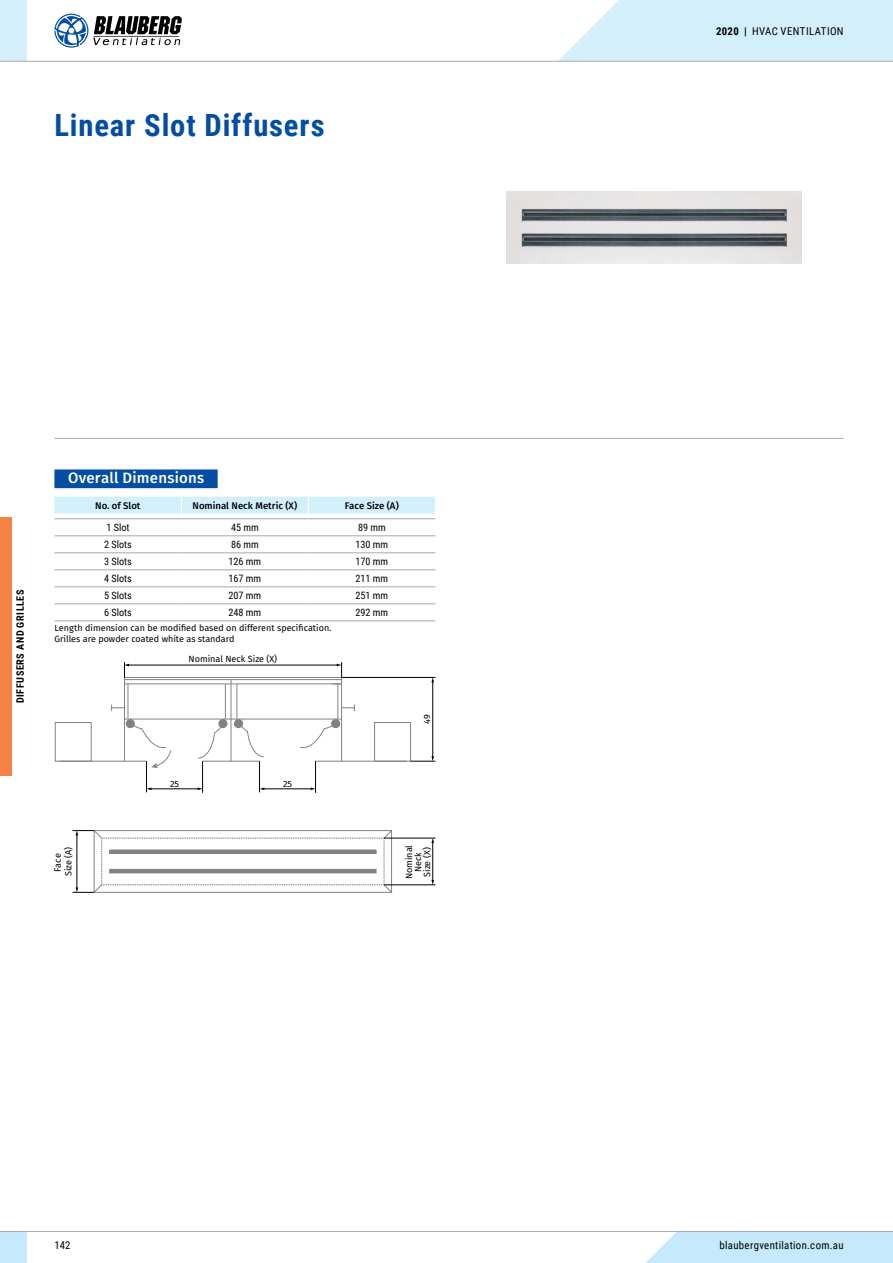
<style>
.page{position:relative;width:893px;height:1263px;background:#fff}
.page>*{position:absolute;margin:0;border:0;box-sizing:border-box;transform-origin:0 0}
.t1{font:700 30.6px "Roboto Condensed";letter-spacing:.03em;color:#034ea2}
.t2{font:500 15px "Fira Sans";letter-spacing:.015em;color:#fff}
.t3{font:10.8px "Roboto Condensed";letter-spacing:.035em;color:#000}
.t4{font:10.2px "Roboto Condensed";color:#000}
.t5{font:700 10.2px "Roboto Condensed";letter-spacing:.055em;color:#000}
.t6{font:500 9.6px "Fira Sans";color:#000}
.t7{font:9px/9.1px "Fira Sans";color:#000;text-align:center}
.s1{font-weight:700}
</style>
<div class="page">
<div style="left:0;top:517px;width:12px;height:259px;background:#f58145"></div>
<hr style="left:54px;top:438px;width:790px;height:1px;background:#a7a9ac">
<img style="left:507px;top:191px;width:295px;height:73px">
<div style="left:54px;top:469px;width:164px;height:19px;background:#034ea2"></div>
<hr style="left:54px;top:621px;width:127px;height:1px;background:#a7a9ac">
<hr style="left:181px;top:621px;width:127px;height:1px;background:#a7a9ac">
<hr style="left:308px;top:621px;width:127px;height:1px;background:#a7a9ac">
<svg style="left:54px;top:497px;width:382px;height:124px"></svg>
<hr style="left:60px;top:761px;width:86px;height:1px;background:#808285">
<hr style="left:203px;top:761px;width:56px;height:1px;background:#808285">
<svg style="left:111px;top:704px;width:13px;height:7px"></svg>
<hr style="left:316px;top:761px;width:90px;height:1px;background:#808285">
<svg style="left:342px;top:704px;width:13px;height:7px"></svg>
<hr style="left:231px;top:680px;width:1px;height:81px;background:#808285">
<hr style="left:124px;top:719px;width:218px;height:1px;background:#808285">
<hr style="left:124px;top:683px;width:218px;height:1px;background:#808285">
<div style="left:124px;top:677px;width:218px;height:84px;border:1px solid #808285"></div>
<hr style="left:124px;top:679px;width:218px;height:1px;background:#808285">
<div style="left:218px;top:719px;width:10px;height:9px;background:#808285;border-radius:50%"></div>
<div style="left:234px;top:719px;width:9px;height:9px;background:#808285;border-radius:50%"></div>
<svg style="left:198px;top:724px;width:26px;height:35px"></svg>
<svg style="left:240px;top:723px;width:24px;height:35px"></svg>
<div style="left:126px;top:719px;width:9px;height:9px;background:#808285;border-radius:50%"></div>
<div style="left:331px;top:719px;width:9px;height:9px;background:#808285;border-radius:50%"></div>
<svg style="left:300px;top:724px;width:34px;height:24px"></svg>
<svg style="left:131px;top:724px;width:41px;height:44px"></svg>
<div style="left:55px;top:722px;width:37px;height:39px;border:1px solid #808285"></div>
<div style="left:374px;top:722px;width:37px;height:39px;border:1px solid #808285"></div>
<hr style="left:128px;top:684px;width:1px;height:35px;background:#808285">
<hr style="left:337px;top:684px;width:1px;height:35px;background:#808285">
<hr style="left:237px;top:684px;width:1px;height:35px;background:#808285">
<hr style="left:225px;top:684px;width:1px;height:35px;background:#808285">
<hr style="left:128px;top:665px;width:210px;height:1px;background:#000">
<svg style="left:124px;top:662px;width:5px;height:15px"></svg>
<svg style="left:337px;top:662px;width:5px;height:15px"></svg>
<hr style="left:342px;top:677px;width:93px;height:1px;background:#000">
<hr style="left:432px;top:681px;width:1px;height:76px;background:#000">
<svg style="left:431px;top:677px;width:3px;height:5px"></svg>
<svg style="left:411px;top:756px;width:24px;height:6px"></svg>
<hr style="left:150px;top:788px;width:49px;height:1px;background:#000">
<hr style="left:146px;top:761px;width:1px;height:31px;background:#000">
<hr style="left:202px;top:761px;width:1px;height:32px;background:#000">
<hr style="left:263px;top:788px;width:49px;height:1px;background:#000">
<hr style="left:259px;top:761px;width:1px;height:31px;background:#000">
<hr style="left:315px;top:761px;width:1px;height:32px;background:#000">
<svg style="left:73px;top:830px;width:320px;height:63px"></svg>
<hr style="left:384px;top:838px;width:51px;height:1px;background:#000">
<hr style="left:384px;top:884px;width:51px;height:1px;background:#000">
<hr style="left:432px;top:842px;width:1px;height:39px;background:#000">
<svg style="left:431px;top:838px;width:3px;height:5px"></svg>
<svg style="left:431px;top:880px;width:3px;height:5px"></svg>
<svg style="left:558px;top:0;width:335px;height:61px;background:#d7f0fb"></svg>
<div style="left:0;top:0;width:27px;height:61px;background:#d3effc"></div>
<svg style="left:54px;top:14px;width:128px;height:34px"></svg>
<hr style="left:0;top:61px;width:893px;height:1px;background:#a7a9ac">
<div style="left:646px;top:1232px;width:247px;height:31px;background:#c6eafb"></div>
<div style="left:0;top:1231px;width:27px;height:32px;background:#c6eafb"></div>
<hr style="left:0;top:1231px;width:893px;height:1px;background:#a7a9ac">
<h1 class="t1" style="left:54px;top:104px;width:272px">Linear Slot Diffusers</h1>
<p class="t5" style="left:13px;top:703px;width:115px;rotate:-90deg">DIFFUSERS AND GRILLES</p>
<h2 class="t2" style="left:68px;top:467px;width:138px">Overall Dimensions</h2>
<p class="t6" style="left:95px;top:498px;width:47px">No. of Slot</p>
<p class="t6" style="left:193px;top:498px;width:106px">Nominal Neck Metric (X)</p>
<p class="t6" style="left:345px;top:498px;width:55px">Face Size (A)</p>
<p class="t4" style="left:106px;top:520px;width:25px">1 Slot</p>
<p class="t4" style="left:231px;top:520px;width:29px">45 mm</p>
<p class="t4" style="left:358px;top:520px;width:29px">89 mm</p>
<p class="t4" style="left:104px;top:537px;width:29px">2 Slots</p>
<p class="t4" style="left:231px;top:537px;width:29px">86 mm</p>
<p class="t4" style="left:356px;top:537px;width:34px">130 mm</p>
<p class="t4" style="left:104px;top:554px;width:29px">3 Slots</p>
<p class="t4" style="left:229px;top:554px;width:34px">126 mm</p>
<p class="t4" style="left:356px;top:554px;width:34px">170 mm</p>
<p class="t4" style="left:104px;top:571px;width:29px">4 Slots</p>
<p class="t4" style="left:229px;top:571px;width:34px">167 mm</p>
<p class="t4" style="left:356px;top:571px;width:34px">211 mm</p>
<p class="t4" style="left:104px;top:588px;width:29px">5 Slots</p>
<p class="t4" style="left:229px;top:588px;width:34px">207 mm</p>
<p class="t4" style="left:356px;top:588px;width:34px">251 mm</p>
<p class="t4" style="left:104px;top:605px;width:29px">6 Slots</p>
<p class="t4" style="left:229px;top:605px;width:34px">248 mm</p>
<p class="t4" style="left:356px;top:605px;width:34px">292 mm</p>
<p class="t7" style="left:54px;top:624px;width:278px;line-height:10.2px;text-align:left">Length dimension can be modified based on different specification.<br>Grilles are powder coated white as standard</p>
<p class="t7" style="left:189px;top:655px;width:90px">Nominal Neck Size (X)</p>
<p class="t7" style="left:170px;top:780px;width:10px">25</p>
<p class="t7" style="left:283px;top:780px;width:10px">25</p>
<p class="t7" style="left:423px;top:724px;width:11px;rotate:-90deg">49</p>
<p class="t7" style="left:53px;top:876px;width:31px;line-height:10.8px;rotate:-90deg">Face<br>Size (A)</p>
<p class="t7" style="left:405px;top:879px;width:36px;rotate:-90deg">Nominal<br>Neck<br>Size (X)</p>
<p class="t3" style="left:716px;top:23px;width:129px"><span class="s1">2020 |</span> HVAC VENTILATION</p>
<p class="t3" style="left:54px;top:1238px;width:18px">142</p>
<p class="t3" style="left:719px;top:1238px;width:126px">blaubergventilation.com.au</p>
</div>
